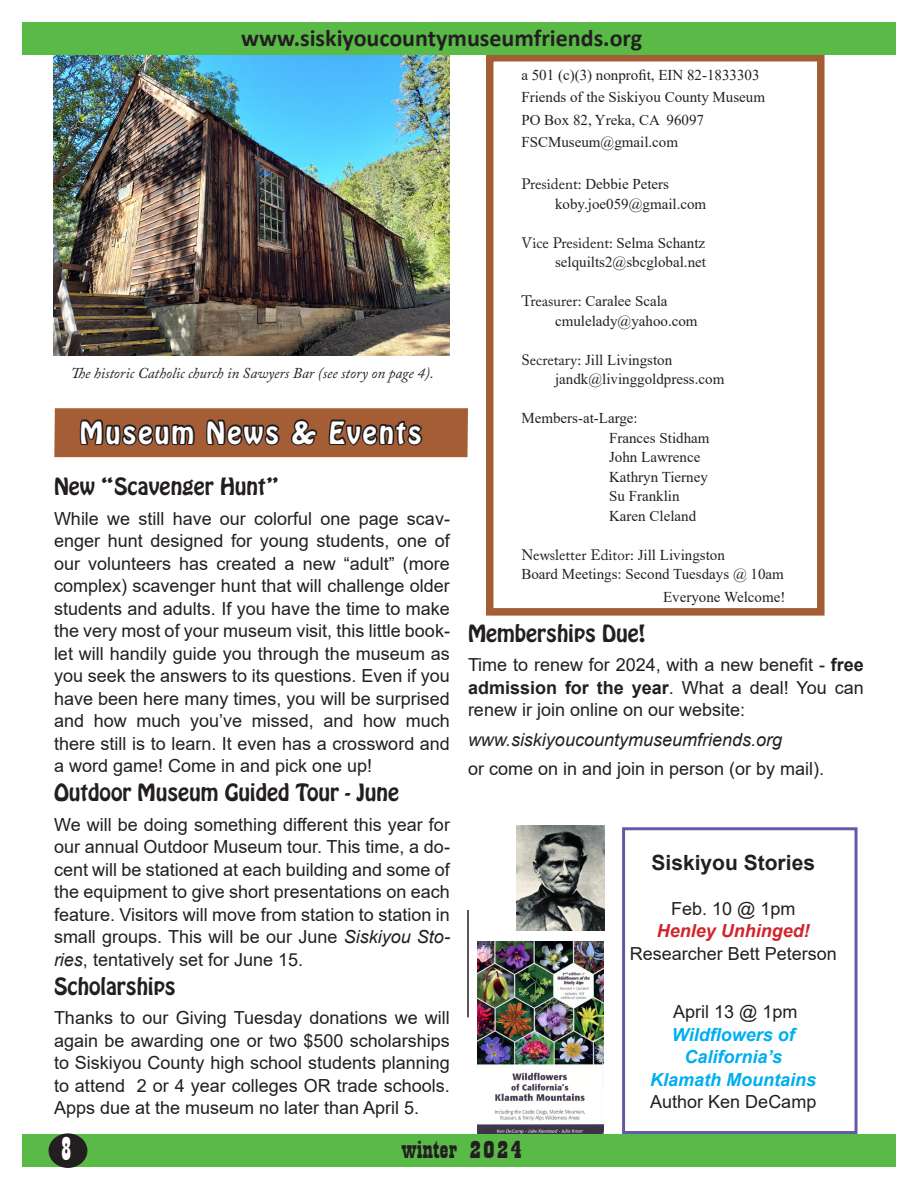
<style>
.page{position:relative;width:918px;height:1188px;background:#fff}
.page>*{position:absolute;margin:0;border:0;box-sizing:border-box;transform-origin:0 0}
.t1{font:34.5px "Playbill";color:#fff}
.t2{font:27px "Hobo Std";letter-spacing:.075em;color:#fff}
.t3{font:25.5px "Playbill";color:#231f20;scale:1.5 1}
.t4{font:700 24px "Calibri";color:#231f20}
.t5{font:21px "Hobo Std";color:#231f20}
.t6{font:700 21px "Arial";color:#231f20}
.t7{font:18px/22.5px "Arial";color:#231f20;text-align:justify}
.t8{font:italic 700 18px/22.5px "Arial";color:#00aeef;text-align:center}
.t9{font:italic 18px "Arial";color:#231f20}
.t10{font:italic 700 18px "Arial";color:#d1232a}
.t11{font:15px/19.5px "Times New Roman";color:#231f20}
.t12{font:15px "Adobe Caslon Pro";color:#231f20}
.t13{font:italic 15px "Adobe Caslon Pro";color:#231f20}
.s1{font-style:italic}
.s2{font-family:"Adobe Caslon Pro"}
.s3{font-family:"Times New Roman"}
.s4{font-weight:700}
</style>
<div class="page">
<div style="left:486px;top:54px;width:339px;height:562px;border:8px solid #a55d35"></div>
<div style="left:22px;top:1134px;width:874px;height:32px;background:#59ba47"></div>
<div style="left:49px;top:1133px;width:38px;height:35px;background:#231f20;border-radius:50%"></div>
<div style="left:22px;top:22px;width:874px;height:32px;background:#59ba47"></div>
<svg style="left:54px;top:408px;width:414px;height:49px;background:#874f31"></svg>
<hr style="left:467px;top:910px;width:2px;height:107px;background:#231f20">
<img style="left:478px;top:942px;width:125px;height:192px">
<div style="left:622px;top:827px;width:236px;height:307px;border:3px solid #6758a5"></div>
<img style="left:53px;top:56px;width:397px;height:300px">
<img style="left:516px;top:825px;width:88px;height:106px">
<h3 class="t4" style="left:241px;top:21px;width:403px">www.siskiyoucountymuseumfriends.org</h3>
<h3 class="t3" style="left:396px;top:27px;width:82px">winter 2022</h3>
<p class="t13" style="left:71px;top:364px;width:365px">The historic Catholic church in Sawyers Bar (see story on page 4).</p>
<h2 class="t2" style="left:80px;top:414px;width:343px">Museum News &amp; Events</h2>
<p class="t5" style="left:54px;top:472px;width:226px">New “Scavenger Hunt”</p>
<p class="t7" style="left:54px;top:507px;width:397px">While we still have our colorful one page scav&shy;enger hunt designed for young students, one of our volunteers has created a new “adult” (more complex) scavenger hunt that will challenge older students and adults. If you have the time to make the very most of your museum visit, this little book&shy;let will handily guide you through the museum as you seek the answers to its questions. Even if you have been here many times, you will be surprised and how much you’ve missed, and how much there still is to learn. It even has a crossword and a word game! Come in and pick one up!</p>
<p class="t5" style="left:54px;top:778px;width:347px">Outdoor Museum Guided Tour - June</p>
<p class="t7" style="left:54px;top:813px;width:398px">We will be doing something different this year for our annual Outdoor Museum tour. This time, a do&shy;cent will be stationed at each building and some of the equipment to give short presentations on each feature. Visitors will move from station to station in small groups. This will be our June <span class="s1">Siskiyou Sto&shy;ries</span>, tentatively set for June 15.</p>
<p class="t5" style="left:54px;top:972px;width:123px">Scholarships</p>
<p class="t7" style="left:54px;top:1006px;width:397px">Thanks to our Giving Tuesday donations we will again be awarding one or two $500 scholarships to Siskiyou County high school students planning to attend 2 or 4 year colleges OR trade schools.<br>Apps due at the museum no later than April 5.</p>
<p class="t11" style="left:521px;top:63px;width:245px;line-height:22.5px">a 501 (c)(3) nonprofit, EIN 82-1833303<br>Friends of the Siskiyou County Museum<br>PO Box 82, Yreka, CA 96097<br>FSCMuseum@gmail.com</p>
<p class="t11" style="left:555px;top:174px;width:153px;text-indent:-34px"><span class="s2">President:</span> Debbie Peters koby.joe059@gmail.com</p>
<p class="t12" style="left:521px;top:234px;width:185px">Vice President: <span class="s3">Selma Schantz</span></p>
<p class="t11" style="left:555px;top:252px;width:152px">selquilts2@sbcglobal.net</p>
<p class="t11" style="left:555px;top:291px;width:144px;text-indent:-34px"><span class="s2">Treasurer:</span> Caralee Scala cmulelady@yahoo.com</p>
<p class="t11" style="left:555px;top:349px;width:171px;text-indent:-34px"><span class="s2">Secretary:</span> Jill Livingston jandk@livinggoldpress.com</p>
<p class="t11" style="left:609px;top:408px;width:102px;text-indent:-88px">Members-at-Large:<br>Frances Stidham<br>John Lawrence<br>Kathryn Tierney<br>Su Franklin<br>Karen Cleland</p>
<p class="t12" style="left:521px;top:546px;width:205px">Newsletter Editor: <span class="s3">Jill Livingston</span></p>
<p class="t11" style="left:521px;top:562px;width:265px;line-height:22.5px;text-align:right">Board Meetings: Second Tuesdays @ 10am<br>Everyone Welcome!</p>
<p class="t5" style="left:468px;top:619px;width:179px">Memberships Due!</p>
<p class="t7" style="left:468px;top:654px;width:397px">Time to renew for 2024, with a new benefit - <span class="s4">free admission for the year</span>. What a deal! You can renew ir join online on our website:</p>
<p class="t9" style="left:468px;top:728px;width:316px">www.siskiyoucountymuseumfriends.org</p>
<p class="t7" style="left:468px;top:757px;width:358px">or come on in and join in person (or by mail).</p>
<p class="t6" style="left:652px;top:848px;width:165px">Siskiyou Stories</p>
<p class="t7" style="left:671px;top:897px;width:126px">Feb. 10 @ 1pm</p>
<p class="t10" style="left:657px;top:919px;width:155px">Henley Unhinged!</p>
<p class="t7" style="left:630px;top:942px;width:209px">Researcher Bett Peterson</p>
<p class="t7" style="left:673px;top:1001px;width:126px">April 13 @ 1pm</p>
<p class="t8" style="left:650px;top:1024px;width:168px">Wildflowers of<br>California’s<br>Klamath Mountains</p>
<p class="t7" style="left:650px;top:1091px;width:168px">Author Ken DeCamp</p>
<h1 class="t1" style="left:60px;top:1132px;width:14px">8</h1>
<h3 class="t3" style="left:401px;top:1137px;width:82px">winter 2024</h3>
</div>
